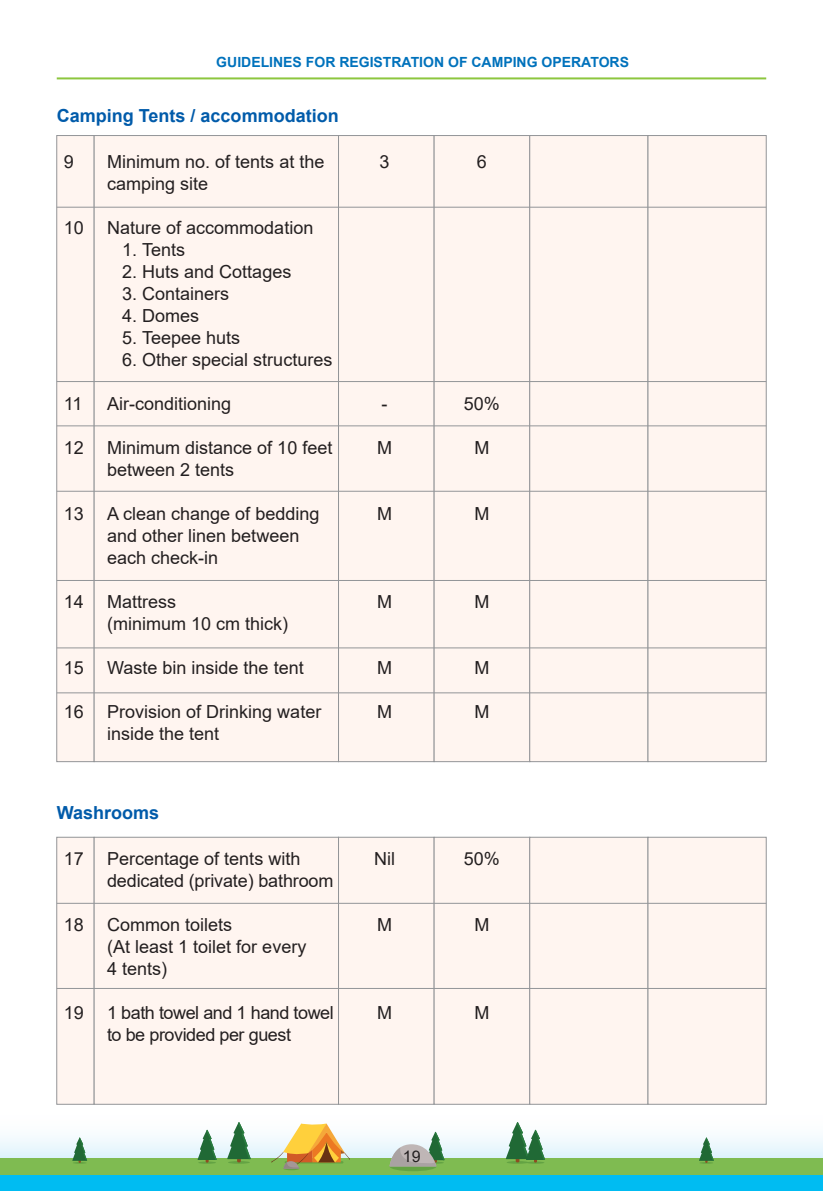
<style>
.page{position:relative;width:823px;height:1191px;background:#fff}
.page>*{position:absolute;margin:0;border:0;box-sizing:border-box;transform-origin:0 0}
.t1{font:18px/22px "Arial";color:#231f20}
.t2{font:18px/22px "Arial";letter-spacing:-.025em;color:#231f20}
.t3{font:700 18px "Arial";color:#005baa}
.t4{font:16px "Arial";color:#231f20}
.t5{font:700 14px "Arial";color:#0072bc}
</style>
<div class="page">
<hr style="left:57px;top:77px;width:708px;height:2px;background:#8dc63f">
<div style="left:56px;top:836px;width:39px;height:268px;background:#fff5f0;border:1px solid #939598"></div>
<div style="left:94px;top:836px;width:245px;height:268px;background:#fff5f0;border:1px solid #939598"></div>
<div style="left:338px;top:836px;width:96px;height:268px;background:#fff5f0;border:1px solid #939598"></div>
<div style="left:433px;top:836px;width:97px;height:268px;background:#fff5f0;border:1px solid #939598"></div>
<div style="left:529px;top:836px;width:119px;height:268px;background:#fff5f0;border:1px solid #939598"></div>
<div style="left:647px;top:836px;width:119px;height:268px;background:#fff5f0;border:1px solid #939598"></div>
<div style="left:56px;top:135px;width:39px;height:627px;background:#fff5f0;border:1px solid #939598"></div>
<div style="left:94px;top:135px;width:245px;height:627px;background:#fff5f0;border:1px solid #939598"></div>
<div style="left:338px;top:135px;width:96px;height:627px;background:#fff5f0;border:1px solid #939598"></div>
<div style="left:433px;top:135px;width:97px;height:627px;background:#fff5f0;border:1px solid #939598"></div>
<div style="left:529px;top:135px;width:119px;height:627px;background:#fff5f0;border:1px solid #939598"></div>
<div style="left:647px;top:135px;width:119px;height:627px;background:#fff5f0;border:1px solid #939598"></div>
<hr style="left:57px;top:207px;width:708px;height:1px;background:#939598">
<hr style="left:57px;top:425px;width:708px;height:1px;background:#939598">
<hr style="left:57px;top:381px;width:708px;height:1px;background:#939598">
<hr style="left:57px;top:491px;width:708px;height:1px;background:#939598">
<hr style="left:57px;top:647px;width:708px;height:1px;background:#939598">
<hr style="left:57px;top:692px;width:708px;height:1px;background:#939598">
<hr style="left:57px;top:988px;width:708px;height:1px;background:#939598">
<hr style="left:57px;top:902px;width:708px;height:1px;background:#939598">
<hr style="left:57px;top:580px;width:708px;height:1px;background:#939598">
<svg style="left:0;top:1137px;width:822px;height:21px"></svg>
<div style="left:0;top:1173px;width:822px;height:18px;background:#00bcf2"></div>
<div style="left:0;top:1158px;width:822px;height:17px;background:#7fbb51"></div>
<hr style="left:228px;top:1161px;width:22px;height:2px;background:#63a343;border-radius:50%">
<svg style="left:227px;top:1122px;width:23px;height:40px"></svg>
<svg style="left:197px;top:1129px;width:20px;height:34px"></svg>
<svg style="left:505px;top:1122px;width:40px;height:41px"></svg>
<svg style="left:72px;top:1137px;width:15px;height:26px"></svg>
<svg style="left:698px;top:1137px;width:15px;height:26px"></svg>
<hr style="left:283px;top:1167px;width:16px;height:3px;background:#63a343;border-radius:50%">
<svg style="left:271px;top:1123px;width:78px;height:45px"></svg>
<svg style="left:389px;top:1161px;width:47px;height:10px"></svg>
<svg style="left:389px;top:1131px;width:55px;height:35px"></svg>
<p class="t5" style="left:216px;top:52px;width:414px">GUIDELINES FOR REGISTRATION OF CAMPING OPERATORS</p>
<p class="t3" style="left:57px;top:103px;width:283px">Camping Tents / accommodation</p>
<p class="t1" style="left:64px;top:151px;width:12px">9</p>
<p class="t1" style="left:64px;top:217px;width:22px">10</p>
<p class="t1" style="left:64px;top:393px;width:20px">11</p>
<p class="t1" style="left:64px;top:437px;width:22px">12</p>
<p class="t1" style="left:64px;top:503px;width:22px">13</p>
<p class="t1" style="left:64px;top:591px;width:22px">14</p>
<p class="t1" style="left:64px;top:657px;width:22px">15</p>
<p class="t1" style="left:64px;top:701px;width:22px">16</p>
<p class="t1" style="left:107px;top:151px;width:219px">Minimum no. of tents at the camping site</p>
<p class="t1" style="left:107px;top:217px;width:208px">Nature of accommodation</p>
<p class="t1" style="left:122px;top:239px;width:65px">1. Tents</p>
<p class="t1" style="left:122px;top:261px;width:171px">2. Huts and Cottages</p>
<p class="t1" style="left:122px;top:283px;width:109px">3. Containers</p>
<p class="t1" style="left:122px;top:305px;width:79px">4. Domes</p>
<p class="t1" style="left:122px;top:327px;width:120px">5. Teepee huts</p>
<p class="t1" style="left:122px;top:349px;width:212px">6. Other special structures</p>
<p class="t1" style="left:107px;top:393px;width:126px">Air-conditioning</p>
<p class="t1" style="left:107px;top:437px;width:227px">Minimum distance of 10 feet between 2 tents</p>
<p class="t1" style="left:107px;top:503px;width:214px">A clean change of bedding and other linen between each check-in</p>
<p class="t1" style="left:107px;top:591px;width:183px">Mattress<br>(minimum 10 cm thick)</p>
<p class="t1" style="left:107px;top:657px;width:198px">Waste bin inside the tent</p>
<p class="t1" style="left:107px;top:701px;width:216px">Provision of Drinking water inside the tent</p>
<p class="t1" style="left:379px;top:151px;width:12px">3</p>
<p class="t1" style="left:381px;top:393px;width:7px">-</p>
<p class="t1" style="left:377px;top:437px;width:16px">M</p>
<p class="t1" style="left:377px;top:503px;width:16px">M</p>
<p class="t1" style="left:377px;top:591px;width:16px">M</p>
<p class="t1" style="left:377px;top:657px;width:16px">M</p>
<p class="t1" style="left:377px;top:701px;width:16px">M</p>
<p class="t1" style="left:476px;top:151px;width:12px">6</p>
<p class="t1" style="left:463px;top:393px;width:38px">50%</p>
<p class="t1" style="left:474px;top:437px;width:16px">M</p>
<p class="t1" style="left:474px;top:503px;width:16px">M</p>
<p class="t1" style="left:474px;top:591px;width:16px">M</p>
<p class="t1" style="left:474px;top:657px;width:16px">M</p>
<p class="t1" style="left:474px;top:701px;width:16px">M</p>
<p class="t3" style="left:57px;top:799px;width:104px">Washrooms</p>
<p class="t1" style="left:64px;top:847px;width:22px">17</p>
<p class="t1" style="left:64px;top:913px;width:22px">18</p>
<p class="t1" style="left:64px;top:1001px;width:22px">19</p>
<p class="t1" style="left:107px;top:847px;width:228px">Percentage of tents with dedicated (private) bathroom</p>
<p class="t1" style="left:107px;top:913px;width:201px">Common toilets<br>(At least 1 toilet for every<br>4 tents)</p>
<p class="t2" style="left:107px;top:1001px;width:228px">1 bath towel and 1 hand towel to be provided per guest</p>
<p class="t1" style="left:374px;top:847px;width:22px">Nil</p>
<p class="t1" style="left:377px;top:913px;width:16px">M</p>
<p class="t1" style="left:377px;top:1001px;width:16px">M</p>
<p class="t1" style="left:463px;top:847px;width:38px">50%</p>
<p class="t1" style="left:474px;top:913px;width:16px">M</p>
<p class="t1" style="left:474px;top:1001px;width:16px">M</p>
<p class="t4" style="left:402px;top:1145px;width:19px">19</p>
</div>
